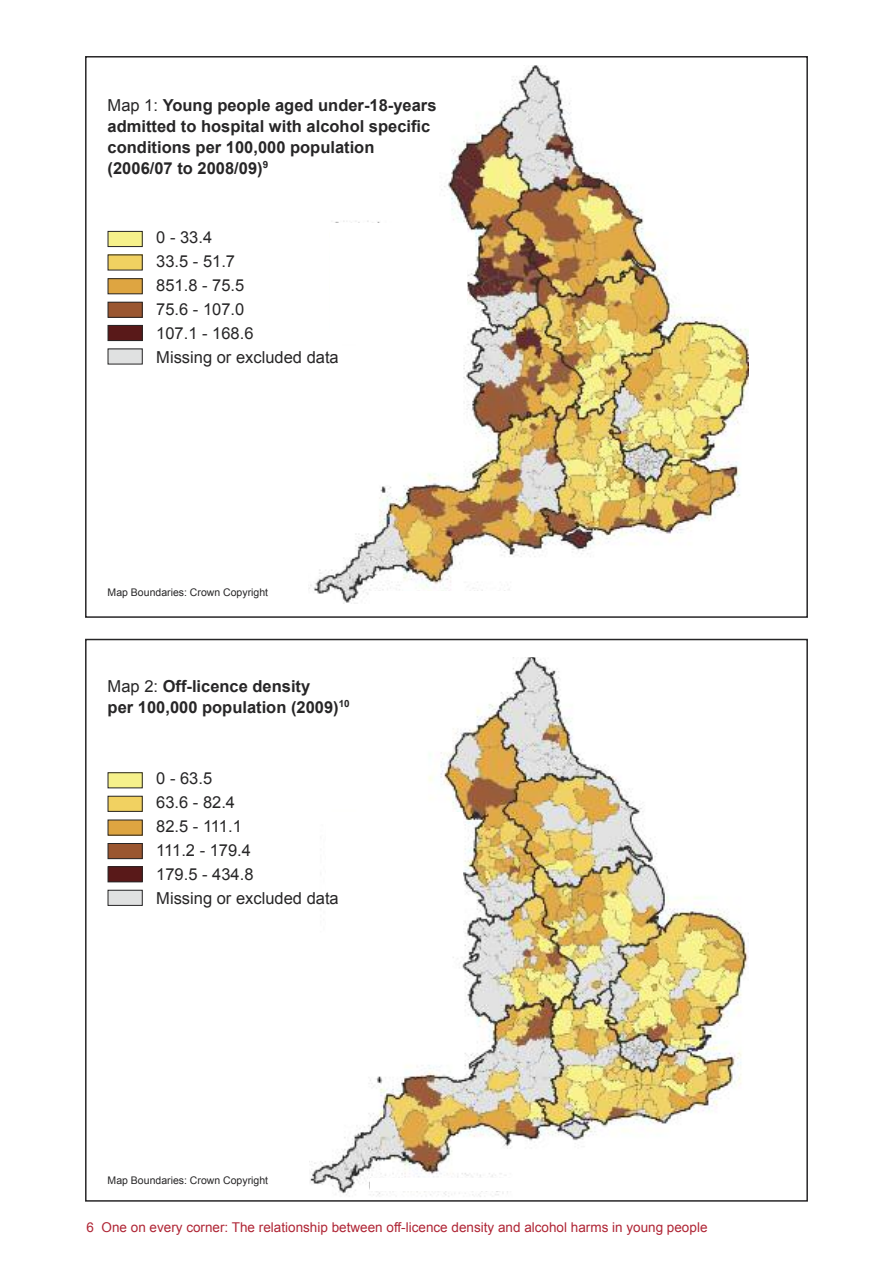
<style>
.page{position:relative;width:893px;height:1263px;background:#fff}
.page>*{position:absolute;margin:0;border:0;box-sizing:border-box;transform-origin:0 0}
.t1{font:700 16.5px/21px "Arial";color:#272627}
.t2{font:16.5px/24px "Arial";color:#272627}
.t3{font:13.5px "Arial";color:#af2535}
.t4{font:10.5px "Arial";color:#272627}
.s1{font-weight:400}
</style>
<div class="page">
<img style="left:308px;top:65px;width:440px;height:538px">
<img style="left:309px;top:657px;width:439px;height:540px">
<div style="left:108px;top:231px;width:34px;height:16px;background:#f6f18b"></div>
<div style="left:108px;top:231px;width:35px;height:16px;border:1px solid #272627"></div>
<div style="left:108px;top:255px;width:34px;height:15px;background:#f1d161"></div>
<div style="left:108px;top:279px;width:34px;height:15px;background:#dea541"></div>
<div style="left:108px;top:278px;width:35px;height:16px;border:1px solid #272627"></div>
<div style="left:108px;top:302px;width:34px;height:15px;background:#9a5630"></div>
<div style="left:108px;top:302px;width:35px;height:16px;border:1px solid #272627"></div>
<div style="left:108px;top:325px;width:34px;height:16px;background:#591919"></div>
<div style="left:108px;top:325px;width:35px;height:16px;border:1px solid #272627"></div>
<div style="left:108px;top:349px;width:34px;height:15px;background:#e0e1e1"></div>
<div style="left:330px;top:224px;width:136px;height:120px;background:#fff"></div>
<div style="left:326px;top:812px;width:136px;height:121px;background:#fff"></div>
<div style="left:108px;top:773px;width:34px;height:15px;background:#f6f18b"></div>
<div style="left:108px;top:772px;width:35px;height:16px;border:1px solid #272627"></div>
<div style="left:108px;top:796px;width:34px;height:15px;background:#f1d161"></div>
<div style="left:108px;top:796px;width:35px;height:16px;border:1px solid #272627"></div>
<div style="left:108px;top:820px;width:34px;height:15px;background:#dea541"></div>
<div style="left:108px;top:843px;width:34px;height:16px;background:#9a5630"></div>
<div style="left:108px;top:843px;width:35px;height:16px;border:1px solid #272627"></div>
<div style="left:108px;top:867px;width:34px;height:15px;background:#591919"></div>
<div style="left:108px;top:866px;width:35px;height:16px;border:1px solid #272627"></div>
<div style="left:108px;top:890px;width:34px;height:15px;background:#e0e1e1"></div>
<div style="left:108px;top:890px;width:35px;height:16px;border:1px solid #272627"></div>
<div style="left:370px;top:591px;width:148px;height:13px;background:#fff"></div>
<div style="left:370px;top:1178px;width:148px;height:13px;background:#fff"></div>
<p class="t1" style="left:108px;top:94px;width:330px"><span class="s1">Map 1:</span> Young people aged under-18-years admitted to hospital with alcohol specific conditions per 100,000 population (2006/07 to 2008/09)<sup>9</sup></p>
<p class="t2" style="left:156px;top:225px;width:184px">0 - 33.4<br>33.5 - 51.7<br>851.8 - 75.5<br>75.6 - 107.0<br>107.1 - 168.6<br>Missing or excluded data</p>
<p class="t4" style="left:108px;top:586px;width:162px">Map Boundaries: Crown Copyright</p>
<p class="t1" style="left:108px;top:675px;width:244px"><span class="s1">Map 2:</span> Off-licence density<br>per 100,000 population (2009)<sup>10</sup></p>
<p class="t2" style="left:156px;top:767px;width:184px">0 - 63.5<br>63.6 - 82.4<br>82.5 - 111.1<br>111.2 - 179.4<br>179.5 - 434.8<br>Missing or excluded data</p>
<p class="t4" style="left:108px;top:1174px;width:162px">Map Boundaries: Crown Copyright</p>
<p class="t3" style="left:87px;top:1219px;width:622px">6 One on every corner: The relationship between off-licence density and alcohol harms in young people</p>
</div>
